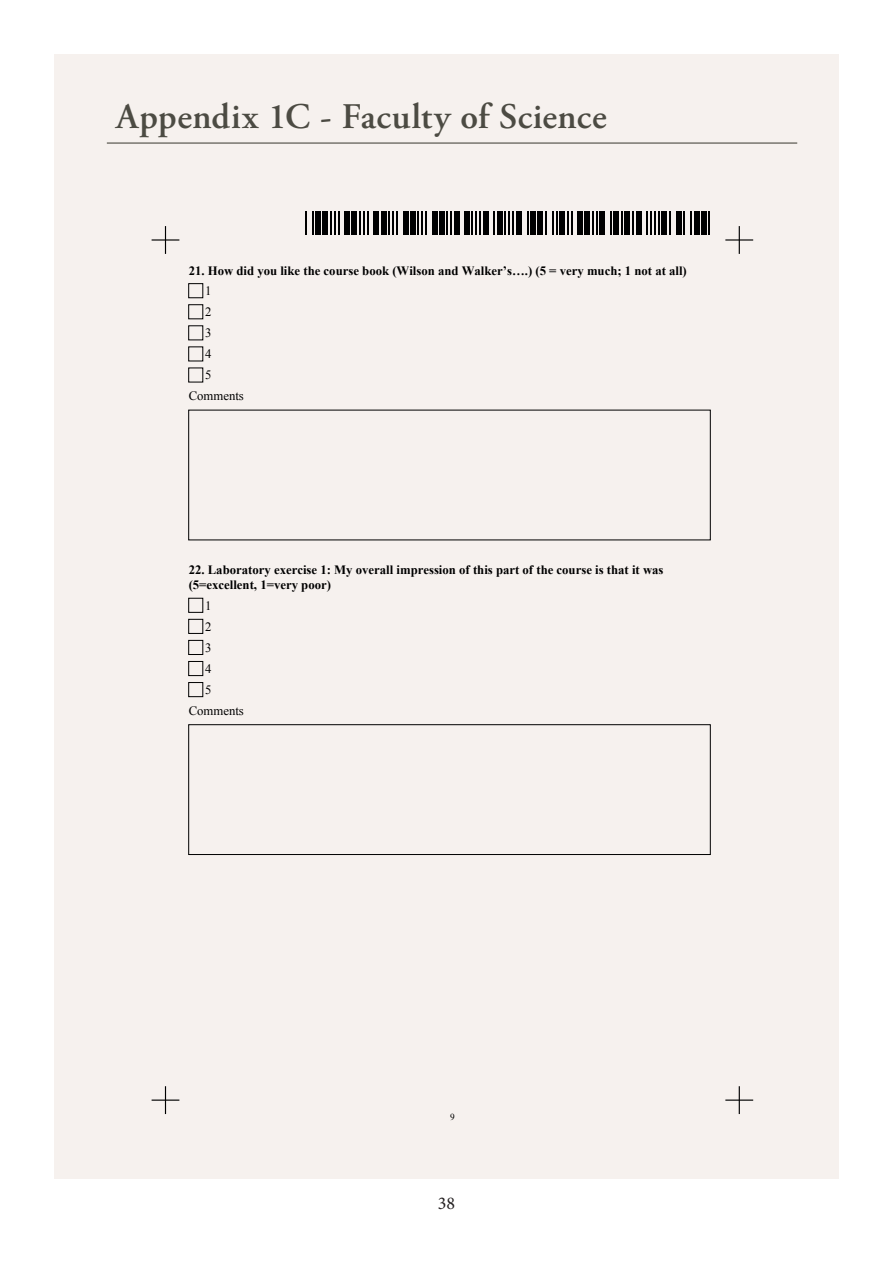
<style>
.page{position:relative;width:893px;height:1263px;background:#fff}
.page>*{position:absolute;margin:0;border:0;box-sizing:border-box;transform-origin:0 0}
.Grå_huvudrubriker{font:600 36px "Adobe Garamond Pro";letter-spacing:.015em;color:#4c4b43}
.t1{font:18px "Minion Pro";color:#231f20}
.t2{font:700 12.75px/14.7px "Times New Roman";color:#000}
.t3{font:12.75px "Times New Roman";color:#000}
.t4{font:9.3px "Times New Roman";color:#000}
</style>
<div class="page">
<div style="left:54px;top:54px;width:785px;height:1125px;background:#f6f1ee"></div>
<hr style="left:107px;top:142px;width:690px;height:2px;background:#4c4b43">
<svg style="left:165px;top:226px;width:1px;height:28px"></svg>
<hr style="left:152px;top:239px;width:27px;height:2px;background:#000">
<svg style="left:739px;top:226px;width:1px;height:28px"></svg>
<hr style="left:725px;top:239px;width:28px;height:2px;background:#000">
<svg style="left:165px;top:1086px;width:1px;height:28px"></svg>
<hr style="left:152px;top:1099px;width:27px;height:2px;background:#000">
<svg style="left:739px;top:1086px;width:1px;height:28px"></svg>
<hr style="left:725px;top:1099px;width:28px;height:2px;background:#000">
<hr style="left:305px;top:211px;width:2px;height:23px;background:#000">
<hr style="left:312px;top:211px;width:2px;height:23px;background:#000">
<div style="left:316px;top:211px;width:5px;height:23px;background:#000"></div>
<div style="left:323px;top:211px;width:5px;height:23px;background:#000"></div>
<hr style="left:330px;top:211px;width:2px;height:23px;background:#000">
<hr style="left:334px;top:211px;width:2px;height:23px;background:#000">
<hr style="left:338px;top:211px;width:2px;height:23px;background:#000">
<div style="left:345px;top:211px;width:5px;height:23px;background:#000"></div>
<div style="left:352px;top:211px;width:5px;height:23px;background:#000"></div>
<hr style="left:359px;top:211px;width:2px;height:23px;background:#000">
<hr style="left:363px;top:211px;width:2px;height:23px;background:#000">
<hr style="left:367px;top:211px;width:2px;height:23px;background:#000">
<div style="left:374px;top:211px;width:5px;height:23px;background:#000"></div>
<div style="left:381px;top:211px;width:5px;height:23px;background:#000"></div>
<hr style="left:388px;top:211px;width:2px;height:23px;background:#000">
<hr style="left:392px;top:211px;width:2px;height:23px;background:#000">
<hr style="left:396px;top:211px;width:2px;height:23px;background:#000">
<div style="left:403px;top:211px;width:5px;height:23px;background:#000"></div>
<div style="left:410px;top:211px;width:5px;height:23px;background:#000"></div>
<hr style="left:417px;top:211px;width:2px;height:23px;background:#000">
<hr style="left:421px;top:211px;width:2px;height:23px;background:#000">
<hr style="left:425px;top:211px;width:2px;height:23px;background:#000">
<div style="left:432px;top:211px;width:5px;height:23px;background:#000"></div>
<div style="left:439px;top:211px;width:5px;height:23px;background:#000"></div>
<hr style="left:446px;top:211px;width:2px;height:23px;background:#000">
<hr style="left:450px;top:211px;width:2px;height:23px;background:#000">
<div style="left:454px;top:211px;width:5px;height:23px;background:#000"></div>
<div style="left:464px;top:211px;width:5px;height:23px;background:#000"></div>
<hr style="left:471px;top:211px;width:2px;height:23px;background:#000">
<hr style="left:475px;top:211px;width:2px;height:23px;background:#000">
<hr style="left:479px;top:211px;width:2px;height:23px;background:#000">
<div style="left:483px;top:211px;width:5px;height:23px;background:#000"></div>
<hr style="left:493px;top:211px;width:2px;height:23px;background:#000">
<div style="left:497px;top:211px;width:5px;height:23px;background:#000"></div>
<hr style="left:504px;top:211px;width:2px;height:23px;background:#000">
<hr style="left:508px;top:211px;width:2px;height:23px;background:#000">
<hr style="left:512px;top:211px;width:2px;height:23px;background:#000">
<div style="left:516px;top:211px;width:5px;height:23px;background:#000"></div>
<hr style="left:526px;top:211px;width:2px;height:23px;background:#000">
<div style="left:530px;top:211px;width:6px;height:23px;background:#000"></div>
<div style="left:538px;top:211px;width:5px;height:23px;background:#000"></div>
<hr style="left:545px;top:211px;width:2px;height:23px;background:#000">
<hr style="left:552px;top:211px;width:2px;height:23px;background:#000">
<hr style="left:556px;top:211px;width:2px;height:23px;background:#000">
<div style="left:560px;top:211px;width:5px;height:23px;background:#000"></div>
<hr style="left:567px;top:211px;width:2px;height:23px;background:#000">
<hr style="left:571px;top:211px;width:2px;height:23px;background:#000">
<div style="left:578px;top:211px;width:5px;height:23px;background:#000"></div>
<div style="left:585px;top:211px;width:5px;height:23px;background:#000"></div>
<hr style="left:592px;top:211px;width:2px;height:23px;background:#000">
<hr style="left:596px;top:211px;width:2px;height:23px;background:#000">
<div style="left:600px;top:211px;width:5px;height:23px;background:#000"></div>
<hr style="left:610px;top:211px;width:2px;height:23px;background:#000">
<div style="left:614px;top:211px;width:5px;height:23px;background:#000"></div>
<hr style="left:621px;top:211px;width:2px;height:23px;background:#000">
<div style="left:625px;top:211px;width:5px;height:23px;background:#000"></div>
<hr style="left:632px;top:211px;width:2px;height:23px;background:#000">
<div style="left:636px;top:211px;width:5px;height:23px;background:#000"></div>
<hr style="left:646px;top:211px;width:2px;height:23px;background:#000">
<hr style="left:650px;top:211px;width:2px;height:23px;background:#000">
<hr style="left:654px;top:211px;width:2px;height:23px;background:#000">
<hr style="left:658px;top:211px;width:2px;height:23px;background:#000">
<div style="left:662px;top:211px;width:5px;height:23px;background:#000"></div>
<hr style="left:669px;top:211px;width:2px;height:23px;background:#000">
<div style="left:676px;top:211px;width:5px;height:23px;background:#000"></div>
<hr style="left:683px;top:211px;width:2px;height:23px;background:#000">
<hr style="left:690px;top:211px;width:2px;height:23px;background:#000">
<div style="left:694px;top:211px;width:5px;height:23px;background:#000"></div>
<div style="left:701px;top:211px;width:5px;height:23px;background:#000"></div>
<hr style="left:708px;top:211px;width:2px;height:23px;background:#000">
<div style="left:189px;top:283px;width:14px;height:15px;border:1px solid #000"></div>
<div style="left:189px;top:304px;width:14px;height:15px;border:1px solid #000"></div>
<div style="left:189px;top:598px;width:14px;height:15px;border:1px solid #000"></div>
<div style="left:189px;top:619px;width:14px;height:15px;border:1px solid #000"></div>
<div style="left:189px;top:640px;width:14px;height:15px;border:1px solid #000"></div>
<div style="left:189px;top:661px;width:14px;height:15px;border:1px solid #000"></div>
<div style="left:189px;top:682px;width:14px;height:15px;border:1px solid #000"></div>
<div style="left:189px;top:724px;width:522px;height:131px;border:1px solid #000"></div>
<p class="Grå_huvudrubriker" style="left:116px;top:96px;width:492px">Appendix 1C - Faculty of Science</p>
<p class="t2" style="left:189px;top:263px;width:500px">21. How did you like the course book (Wilson and Walker’s….) (5 = very much; 1 not at all)</p>
<p class="t3" style="left:205px;top:282px;width:8px">1</p>
<p class="t3" style="left:205px;top:303px;width:8px">2</p>
<p class="t3" style="left:205px;top:324px;width:8px">3</p>
<p class="t3" style="left:205px;top:345px;width:8px">4</p>
<p class="t3" style="left:205px;top:366px;width:8px">5</p>
<p class="t3" style="left:189px;top:387px;width:57px">Comments</p>
<p class="t2" style="left:189px;top:562px;width:476px">22. Laboratory exercise 1: My overall impression of this part of the course is that it was (5=excellent, 1=very poor)</p>
<p class="t3" style="left:205px;top:597px;width:8px">1</p>
<p class="t3" style="left:205px;top:618px;width:8px">2</p>
<p class="t3" style="left:205px;top:639px;width:8px">3</p>
<p class="t3" style="left:205px;top:660px;width:8px">4</p>
<p class="t3" style="left:205px;top:681px;width:8px">5</p>
<p class="t3" style="left:189px;top:702px;width:57px">Comments</p>
<p class="t4" style="left:450px;top:1110px;width:6px">9</p>
<h2 class="t1" style="left:438px;top:1191px;width:19px">38</h2>
</div>
